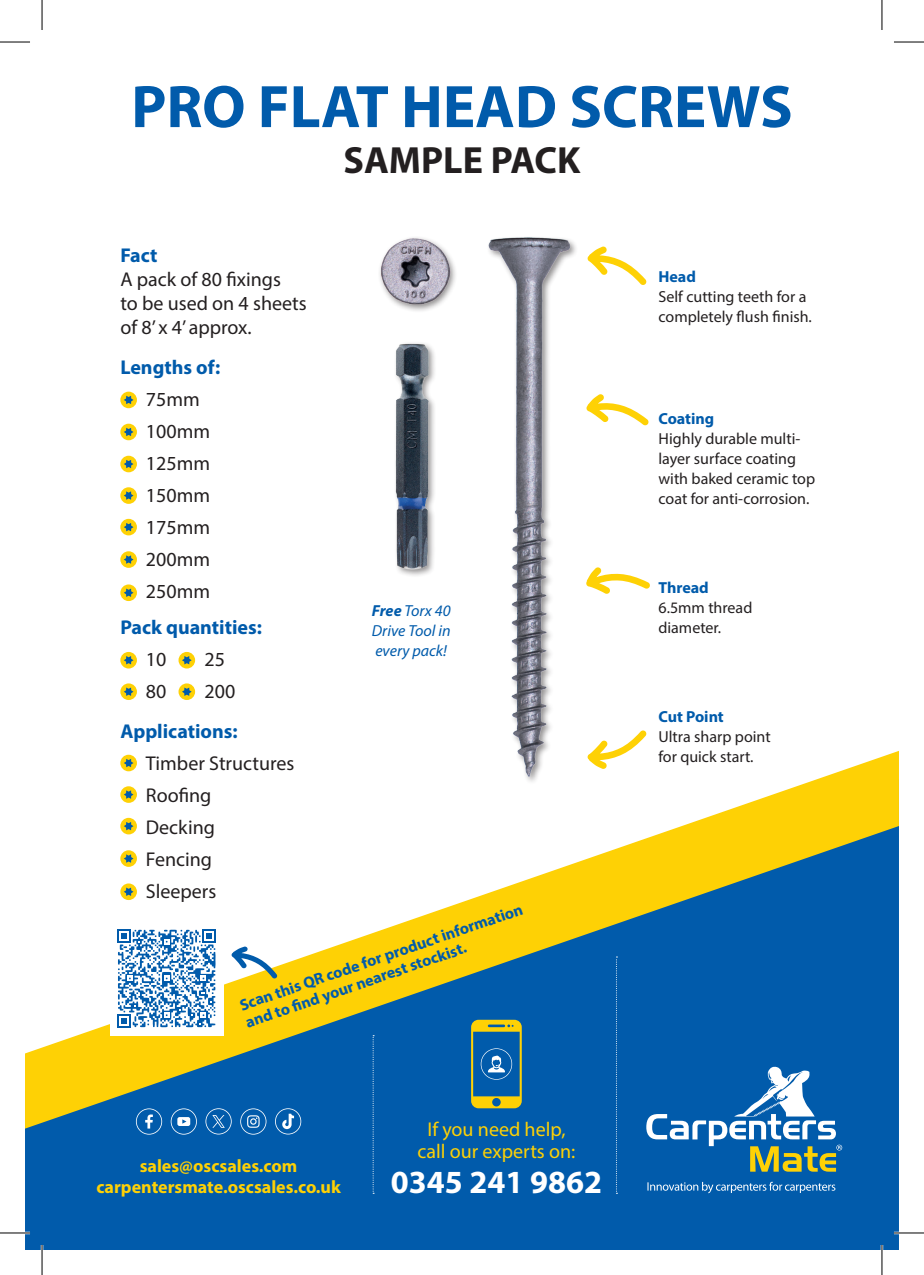
<style>
.page{position:relative;width:924px;height:1275px;background:#fff}
.page>*{position:absolute;margin:0;border:0;box-sizing:border-box;transform-origin:0 0}
.t1{font:700 60.4px "Myriad Pro";color:#015bab}
.t2{font:700 38px "Myriad Pro";color:#231f20}
.t3{font:700 32.4px "Myriad Pro";color:#fff}
.t4{font:20px/24px "Myriad Pro";color:#231f20}
.t5{font:700 20px "Myriad Pro";color:#015bab}
.t6{font:20px/22px "Myriad Pro";color:#fed105;text-align:center}
.t7{font:700 18px "Myriad Pro";color:#fed105}
.t8{font:16px/20px "Myriad Pro";color:#231f20}
.t9{font:700 16px/18px "Myriad Pro";color:#015bab}
.t10{font:italic 16px/20px "Myriad Pro";color:#015bab;text-align:justify}
.s1{font-weight:700}
</style>
<div class="page">
<div style="left:25px;top:1128px;width:873px;height:122px;background:#015bab"></div>
<svg style="left:205px;top:1128px;width:26px;height:6px"></svg>
<svg style="left:136px;top:1128px;width:26px;height:6px"></svg>
<svg style="left:171px;top:1128px;width:26px;height:6px"></svg>
<svg style="left:240px;top:1128px;width:26px;height:6px"></svg>
<svg style="left:275px;top:1128px;width:26px;height:6px"></svg>
<svg style="left:372px;top:1128px;width:2px;height:65px"></svg>
<svg style="left:615px;top:1128px;width:2px;height:65px"></svg>
<svg style="left:25px;top:751px;width:874px;height:377px"></svg>
<div style="left:110px;top:921px;width:113px;height:114px;background:#fff"></div>
<svg style="left:118px;top:929px;width:97px;height:98px"></svg>
<svg style="left:231px;top:946px;width:46px;height:32px"></svg>
<svg style="left:647px;top:1181px;width:188px;height:12px"></svg>
<svg style="left:646px;top:1066px;width:195px;height:105px"></svg>
<img style="left:379px;top:237px;width:76px;height:73px">
<div style="left:120px;top:392px;width:17px;height:16px;background:#fed105;border-radius:50%"></div>
<svg style="left:124px;top:396px;width:9px;height:8px"></svg>
<div style="left:120px;top:424px;width:17px;height:16px;background:#fed105;border-radius:50%"></div>
<svg style="left:124px;top:428px;width:9px;height:8px"></svg>
<div style="left:120px;top:456px;width:17px;height:16px;background:#fed105;border-radius:50%"></div>
<svg style="left:124px;top:460px;width:9px;height:8px"></svg>
<svg style="left:120px;top:754px;width:17px;height:17px"></svg>
<svg style="left:124px;top:759px;width:9px;height:8px"></svg>
<svg style="left:120px;top:487px;width:17px;height:17px"></svg>
<svg style="left:124px;top:491px;width:9px;height:9px"></svg>
<svg style="left:120px;top:786px;width:17px;height:17px"></svg>
<svg style="left:124px;top:790px;width:9px;height:9px"></svg>
<div style="left:120px;top:519px;width:17px;height:16px;background:#fed105;border-radius:50%"></div>
<svg style="left:124px;top:523px;width:9px;height:8px"></svg>
<div style="left:120px;top:818px;width:17px;height:16px;background:#fed105;border-radius:50%"></div>
<svg style="left:124px;top:822px;width:9px;height:8px"></svg>
<svg style="left:120px;top:551px;width:17px;height:17px"></svg>
<svg style="left:124px;top:555px;width:9px;height:9px"></svg>
<svg style="left:120px;top:850px;width:17px;height:17px"></svg>
<svg style="left:124px;top:854px;width:9px;height:8px"></svg>
<svg style="left:120px;top:584px;width:17px;height:17px"></svg>
<svg style="left:124px;top:588px;width:9px;height:9px"></svg>
<svg style="left:120px;top:883px;width:17px;height:17px"></svg>
<svg style="left:124px;top:887px;width:9px;height:9px"></svg>
<div style="left:120px;top:652px;width:17px;height:16px;background:#fed105;border-radius:50%"></div>
<svg style="left:124px;top:656px;width:9px;height:8px"></svg>
<svg style="left:120px;top:683px;width:17px;height:17px"></svg>
<svg style="left:124px;top:687px;width:9px;height:9px"></svg>
<div style="left:178px;top:652px;width:17px;height:16px;background:#fed105;border-radius:50%"></div>
<svg style="left:182px;top:656px;width:9px;height:8px"></svg>
<div style="left:178px;top:683px;width:17px;height:17px;background:#fed105;border-radius:50%"></div>
<svg style="left:182px;top:687px;width:9px;height:9px"></svg>
<img style="left:472px;top:237px;width:118px;height:552px">
<svg style="left:587px;top:246px;width:59px;height:39px"></svg>
<svg style="left:586px;top:394px;width:62px;height:32px"></svg>
<svg style="left:586px;top:567px;width:64px;height:27px"></svg>
<svg style="left:587px;top:730px;width:59px;height:39px"></svg>
<div style="left:393px;top:341px;width:43px;height:236px;background:#231f20;opacity:.5"></div>
<img style="left:394px;top:341px;width:34px;height:234px">
<hr style="left:0;top:1231px;width:30px;height:3px;background:#fff">
<hr style="left:893px;top:1231px;width:30px;height:3px;background:#fff">
<hr style="left:41px;top:1245px;width:2px;height:30px;background:#fff">
<hr style="left:880px;top:1245px;width:2px;height:30px;background:#fff">
<hr style="left:0;top:42px;width:30px;height:1px;background:#000">
<hr style="left:893px;top:42px;width:30px;height:1px;background:#000">
<hr style="left:0;top:1232px;width:30px;height:1px;background:#000">
<hr style="left:893px;top:1232px;width:30px;height:1px;background:#000">
<hr style="left:42px;top:0;width:1px;height:30px;background:#000">
<hr style="left:42px;top:1245px;width:1px;height:30px;background:#000">
<hr style="left:881px;top:0;width:1px;height:30px;background:#000">
<hr style="left:881px;top:1245px;width:1px;height:30px;background:#000">
<p class="t1" style="left:131px;top:67px;width:662px">PRO FLAT HEAD SCREWS</p>
<p class="t2" style="left:343px;top:135px;width:238px">SAMPLE PACK</p>
<p class="t5" style="left:120px;top:242px;width:38px">Fact</p>
<p class="t4" style="left:120px;top:266px;width:188px">A pack of 80 fixings<br>to be used on 4 sheets of 8’ x 4’ approx.</p>
<p class="t5" style="left:120px;top:354px;width:101px">Lengths of:</p>
<p class="t4" style="left:146px;top:386px;width:55px">75mm</p>
<p class="t4" style="left:146px;top:418px;width:66px">100mm</p>
<p class="t4" style="left:146px;top:450px;width:66px">125mm</p>
<p class="t4" style="left:146px;top:482px;width:66px">150mm</p>
<p class="t4" style="left:146px;top:514px;width:66px">175mm</p>
<p class="t4" style="left:146px;top:546px;width:66px">200mm</p>
<p class="t4" style="left:146px;top:578px;width:66px">250mm</p>
<p class="t5" style="left:120px;top:614px;width:143px">Pack quantities:</p>
<p class="t4" style="left:146px;top:646px;width:22px">10</p>
<p class="t4" style="left:204px;top:646px;width:22px">25</p>
<p class="t4" style="left:146px;top:678px;width:22px">80</p>
<p class="t4" style="left:204px;top:678px;width:32px">200</p>
<p class="t5" style="left:120px;top:718px;width:119px">Applications:</p>
<p class="t4" style="left:146px;top:750px;width:150px">Timber Structures</p>
<p class="t4" style="left:146px;top:782px;width:67px">Roofing</p>
<p class="t4" style="left:146px;top:814px;width:71px">Decking</p>
<p class="t4" style="left:146px;top:846px;width:68px">Fencing</p>
<p class="t4" style="left:146px;top:878px;width:72px">Sleepers</p>
<p class="t10" style="left:371px;top:600px;width:80px"><span class="s1">Free</span> Torx 40<br>Drive Tool in every pack!</p>
<p class="t9" style="left:237px;top:996px;width:300px;rotate:-19deg">Scan this QR code for product information and to fi nd your nearest stockist.</p>
<p class="t6" style="left:417px;top:1117px;width:159px">If you need help, call our experts on:</p>
<p class="t7" style="left:140px;top:1153px;width:159px">sales@oscsales.com</p>
<p class="t7" style="left:96px;top:1175px;width:246px">carpentersmate.oscsales.co.uk</p>
<p class="t3" style="left:390px;top:1161px;width:212px">0345 241 9862</p>
<p class="t9" style="left:658px;top:267px;width:39px">Head</p>
<p class="t8" style="left:658px;top:286px;width:155px">Self cutting teeth for a completely flush finish.</p>
<p class="t9" style="left:658px;top:408px;width:57px">Coating</p>
<p class="t8" style="left:658px;top:428px;width:158px">Highly durable multi&shy;layer surface coating with baked ceramic top coat for anti-corrosion.</p>
<p class="t9" style="left:658px;top:577px;width:52px">Thread</p>
<p class="t8" style="left:658px;top:597px;width:95px">6.5mm thread diameter.</p>
<p class="t9" style="left:658px;top:707px;width:67px">Cut Point</p>
<p class="t8" style="left:658px;top:726px;width:114px">Ultra sharp point for quick start.</p>
</div>
